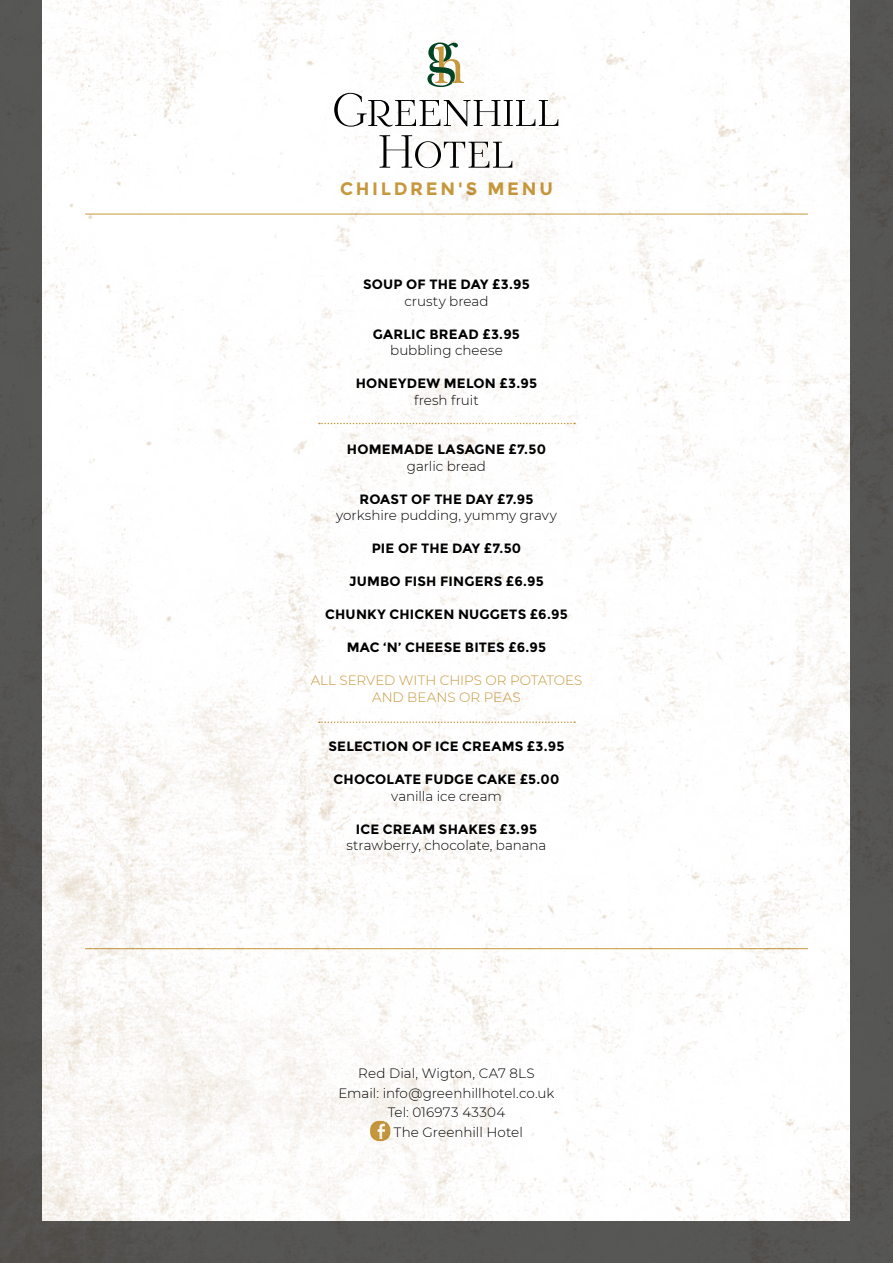
<style>
.page{position:relative;width:893px;height:1263px;background:#fff}
.page>*{position:absolute;margin:0;border:0;box-sizing:border-box;transform-origin:0 0}
.t1{font:700 18px "Montserrat";letter-spacing:.15em;color:#c7993e}
.t2{font:700 13.5px "Montserrat";letter-spacing:.015em;color:#000}
.t3{font:300 13.5px "Montserrat";color:#000}
.t4{font:300 13.5px/16.5px "Montserrat";letter-spacing:.005em;color:#c7993e;text-align:center}
.t5{font:300 13.5px "Montserrat";letter-spacing:.02em;color:#000}
</style>
<div class="page">
<img style="left:0;top:0;width:893px;height:1263px">
<h1 class="t1" style="left:340px;top:178px;width:214px">CHILDREN'S MENU</h1>
<p class="t2" style="left:363px;top:277px;width:168px">SOUP OF THE DAY £3.95</p>
<p class="t3" style="left:404px;top:292px;width:86px">crusty bread</p>
<p class="t2" style="left:373px;top:326px;width:149px">GARLIC BREAD £3.95</p>
<p class="t3" style="left:390px;top:341px;width:114px">bubbling cheese</p>
<p class="t2" style="left:356px;top:376px;width:183px">HONEYDEW MELON £3.95</p>
<p class="t3" style="left:414px;top:391px;width:66px">fresh fruit</p>
<p class="t2" style="left:347px;top:442px;width:201px">HOMEMADE LASAGNE £7.50</p>
<p class="t3" style="left:407px;top:457px;width:81px">garlic bread</p>
<p class="t2" style="left:359px;top:491px;width:175px">ROAST OF THE DAY £7.95</p>
<p class="t3" style="left:336px;top:506px;width:222px">yorkshire pudding, yummy gravy</p>
<p class="t2" style="left:372px;top:541px;width:151px">PIE OF THE DAY £7.50</p>
<p class="t2" style="left:349px;top:574px;width:196px">JUMBO FISH FINGERS £6.95</p>
<p class="t2" style="left:325px;top:607px;width:244px">CHUNKY CHICKEN NUGGETS £6.95</p>
<p class="t2" style="left:347px;top:640px;width:201px">MAC ‘N’ CHEESE BITES £6.95</p>
<p class="t4" style="left:311px;top:672px;width:273px">ALL SERVED WITH CHIPS OR POTATOES<br>AND BEANS OR PEAS</p>
<p class="t2" style="left:328px;top:739px;width:238px">SELECTION OF ICE CREAMS £3.95</p>
<p class="t2" style="left:334px;top:772px;width:227px">CHOCOLATE FUDGE CAKE £5.00</p>
<p class="t3" style="left:391px;top:787px;width:112px">vanilla ice cream</p>
<p class="t2" style="left:356px;top:821px;width:183px">ICE CREAM SHAKES £3.95</p>
<p class="t3" style="left:346px;top:836px;width:201px">strawberry, chocolate, banana</p>
<p class="t3" style="left:358px;top:1064px;width:178px">Red Dial, Wigton, CA7 8LS</p>
<p class="t3" style="left:338px;top:1083px;width:218px">Email: info@greenhillhotel.co.uk</p>
<p class="t5" style="left:388px;top:1103px;width:119px">Tel: 016973 43304</p>
<p class="t3" style="left:394px;top:1122px;width:130px">The Greenhill Hotel</p>
</div>
